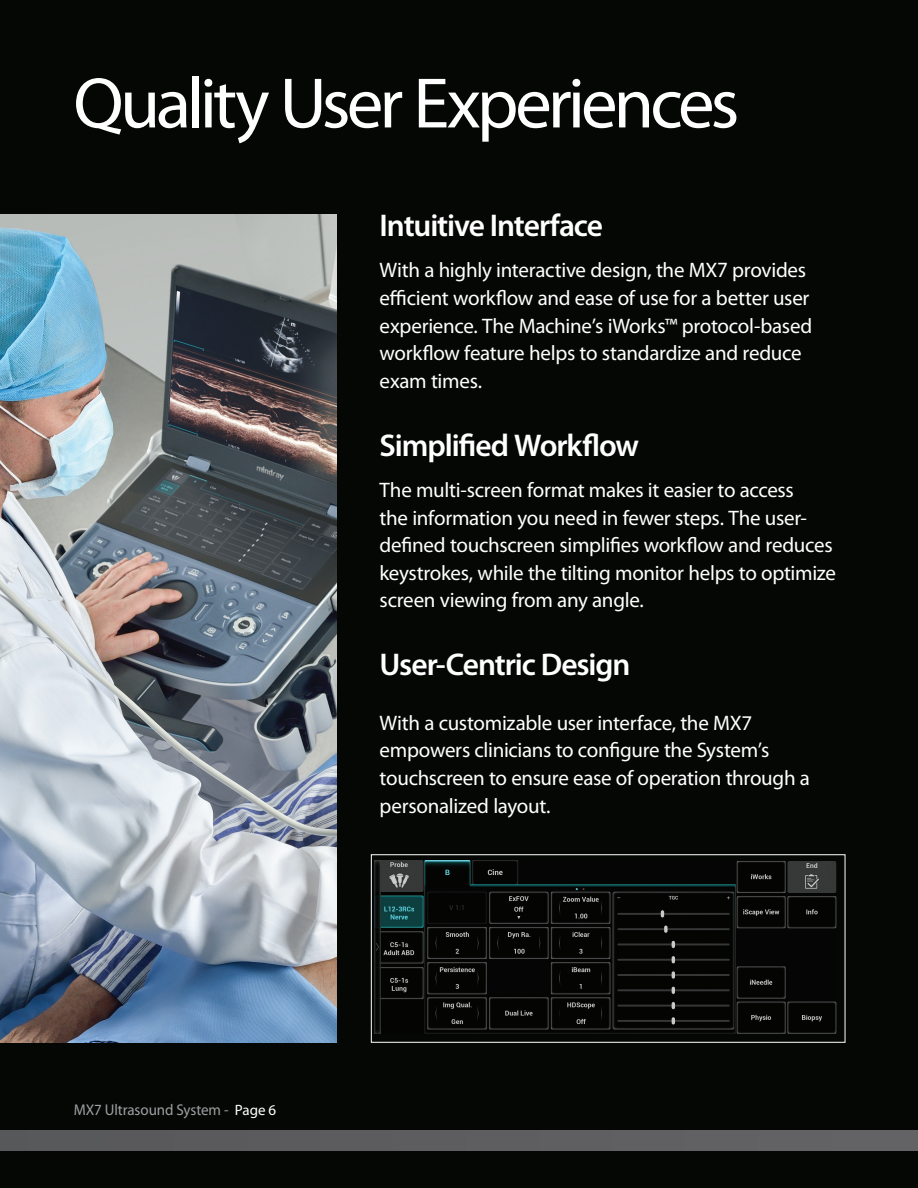
<style>
.page{position:relative;width:918px;height:1188px;background:#050705}
.page>*{position:absolute;margin:0;border:0;box-sizing:border-box;transform-origin:0 0}
.Headline_-_Bold{font:72px "Myriad Pro";letter-spacing:-.05em;color:#fff}
.H2_-_Heading_2{font:600 31.5px "Myriad Pro";letter-spacing:-.035em;color:#fff}
.Body_Copy_-_Regular{font:600 31.5px "Myriad Pro";letter-spacing:-.035em;color:#fff}
.Body_Copy_-_Regular-2{font:21px/27.6px "Myriad Pro";letter-spacing:-.015em;color:#fff}
.Page_Numbers{font:15.6px "Myriad Pro";letter-spacing:-.01em;color:#9d9fa2;scale:.96 1}
.s1{font-size:21.9px}
.s2{font-size:15px;color:#fff}
</style>
<div class="page">
<div style="left:0;top:1131px;width:918px;height:19px;background:#5d5d60"></div>
<div style="left:371px;top:854px;width:474px;height:189px;background:#050705;border:1px solid #fff"></div>
<img style="left:374px;top:860px;width:463px;height:173px">
<img style="left:0;top:214px;width:337px;height:829px">
<p class="Headline_-_Bold" style="left:73px;top:59px;width:667px">Quality User Experiences</p>
<p class="H2_-_Heading_2" style="left:380px;top:206px;width:225px">Intuitive Interface</p>
<p class="Body_Copy_-_Regular-2" style="left:380px;top:256px;width:434px">With a highly interactive design, the MX<span class="s1">7</span> provides efficient workflow and ease of use for a better user experience. The Machine’s iWorks™ protocol-based workflow feature helps to standardize and reduce exam times.</p>
<p class="H2_-_Heading_2" style="left:380px;top:425px;width:261px">Simplified Workflow</p>
<p class="Body_Copy_-_Regular-2" style="left:380px;top:476px;width:458px">The multi-screen format makes it easier to access<br>the information you need in fewer steps. The user&shy;defined touchscreen simplifies workflow and reduces keystrokes, while the tilting monitor helps to optimize screen viewing from any angle.</p>
<p class="Body_Copy_-_Regular" style="left:380px;top:645px;width:252px">User-Centric Design</p>
<p class="Body_Copy_-_Regular-2" style="left:380px;top:709px;width:432px">With a customizable user interface, the MX7 empowers clinicians to configure the System’s touchscreen to ensure ease of operation through a personalized layout.</p>
<p class="Page_Numbers" style="left:74px;top:1100px;width:213px">MX7 Ultrasound System - <span class="s2">Page 6</span></p>
</div>
